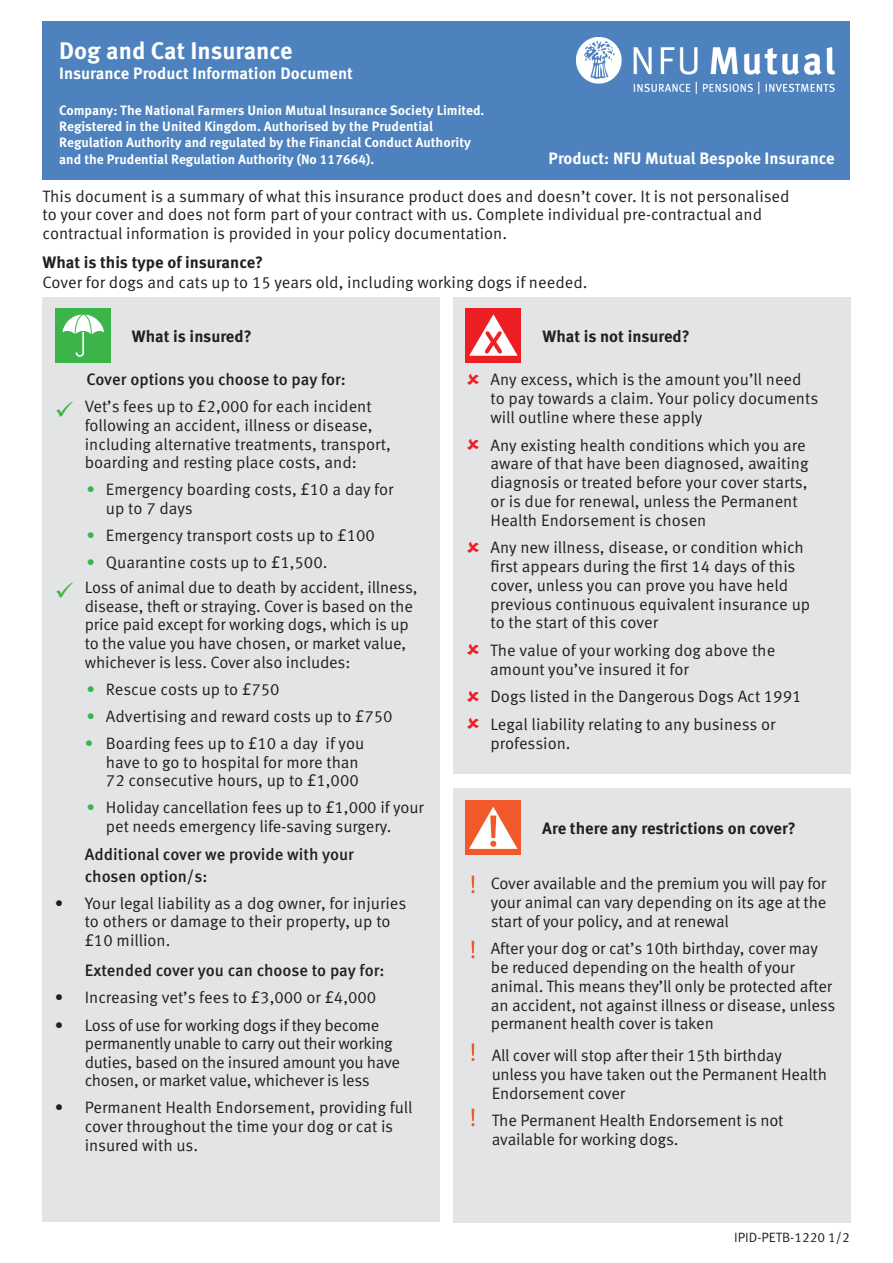
<style>
.page{position:relative;width:893px;height:1263px;background:#fff}
.page>*{position:absolute;margin:0;border:0;box-sizing:border-box;transform-origin:0 0}
.main_heading{font:700 24px "Meta Pro";color:#fff}
.body{font:16.5px/18.6px "Meta Pro";letter-spacing:-.005em;color:#231f20}
.exclamation_bullet{font:16.5px/18.8px "Meta Pro";letter-spacing:-.01em;color:#231f20}
.body-2{font:500 16.5px/21.8px "Meta Pro";color:#231f20}
.main_heading-2{font:700 16.5px "Meta Pro";color:#fff}
.sub_heading{font:700 16.5px "Meta Pro";color:#231f20}
.main_heading-3{font:700 13.5px/16.2px "Meta Pro";color:#fff}
.t1{font:13.5px "Meta Pro";color:#231f20}
.s1{font-weight:700}
.s2{color:#3bb54a}
</style>
<div class="page">
<div style="left:453px;top:788px;width:397px;height:434px;background:#e3e4e6"></div>
<div style="left:43px;top:21px;width:807px;height:159px;background:#4d82be"></div>
<img style="left:576px;top:38px;width:259px;height:55px">
<div style="left:43px;top:298px;width:397px;height:924px;background:#e3e4e6"></div>
<div style="left:55px;top:308px;width:56px;height:54px;background:#3bb54a"></div>
<svg style="left:62px;top:314px;width:43px;height:43px"></svg>
<div style="left:453px;top:298px;width:397px;height:476px;background:#e3e4e6"></div>
<div style="left:466px;top:308px;width:55px;height:54px;background:#ed1f25"></div>
<svg style="left:469px;top:314px;width:49px;height:42px"></svg>
<svg style="left:471px;top:876px;width:4px;height:17px"></svg>
<svg style="left:471px;top:941px;width:4px;height:17px"></svg>
<svg style="left:471px;top:1043px;width:4px;height:18px"></svg>
<svg style="left:471px;top:1109px;width:4px;height:17px"></svg>
<div style="left:465px;top:801px;width:56px;height:54px;background:#f1592a"></div>
<svg style="left:469px;top:807px;width:48px;height:42px"></svg>
<p class="main_heading" style="left:59px;top:36px;width:235px">Dog and Cat Insurance</p>
<p class="main_heading-2" style="left:59px;top:63px;width:295px">Insurance Product Information Document</p>
<p class="main_heading-3" style="left:59px;top:103px;width:427px">Company: The National Farmers Union Mutual Insurance Society Limited.<br>Registered in the United Kingdom. Authorised by the Prudential Regulation Authority and regulated by the Financial Conduct Authority and the Prudential Regulation Authority (No 117664).</p>
<p class="main_heading-2" style="left:549px;top:147px;width:288px">Product: NFU Mutual Bespoke Insurance</p>
<p class="body" style="left:43px;top:187px;width:749px">This document is a summary of what this insurance product does and doesn’t cover. It is not personalised to your cover and does not form part of your contract with us. Complete individual pre-contractual and contractual information is provided in your policy documentation.</p>
<p class="body" style="left:43px;top:253px;width:546px;line-height:19.8px"><span class="s1">What is this type of insurance?<br></span>Cover for dogs and cats up to 15 years old, including working dogs if needed.</p>
<p class="sub_heading" style="left:132px;top:325px;width:121px">What is insured?</p>
<p class="body-2" style="left:86px;top:369px;width:261px">Cover options you choose to pay for:</p>
<p class="body" style="left:85px;top:398px;width:308px;text-indent:-30px"><span class="s2">✓</span> Vet’s fees up to £2,000 for each incident following an accident, illness or disease, including alternative treatments, transport, boarding and resting place costs, and:</p>
<p class="body" style="left:106px;top:481px;width:289px;text-indent:-19px"><span class="s2">•</span> Emergency boarding costs, £10 a day for up to 7 days</p>
<p class="body" style="left:86px;top:527px;width:290px"><span class="s2">•</span> Emergency transport costs up to £100</p>
<p class="body" style="left:86px;top:554px;width:243px"><span class="s2">•</span> Quarantine costs up to £1,500.</p>
<p class="body" style="left:85px;top:579px;width:335px;text-indent:-30px"><span class="s2">✓</span> Loss of animal due to death by accident, illness, disease, theft or straying. Cover is based on the price paid except for working dogs, which is up to the value you have chosen, or market value, whichever is less. Cover also includes:</p>
<p class="body" style="left:86px;top:680px;width:195px"><span class="s2">•</span> Rescue costs up to £750</p>
<p class="body" style="left:86px;top:707px;width:308px"><span class="s2">•</span> Advertising and reward costs up to £750</p>
<p class="body" style="left:106px;top:734px;width:260px;text-indent:-21px"><span class="s2">•</span> Boarding fees up to £10 a day if you have to go to hospital for more than<br>72 consecutive hours, up to £1,000</p>
<p class="body" style="left:106px;top:799px;width:319px;text-indent:-19px"><span class="s2">•</span> Holiday cancellation fees up to £1,000 if your pet needs emergency life-saving surgery.</p>
<p class="body-2" style="left:85px;top:844px;width:270px">Additional cover we provide with your chosen option/s:</p>
<p class="body" style="left:85px;top:894px;width:323px;text-indent:-30px">• Your legal liability as a dog owner, for injuries to others or damage to their property, up to £10 million.</p>
<p class="body-2" style="left:85px;top:960px;width:301px">Extended cover you can choose to pay for:</p>
<p class="body" style="left:55px;top:989px;width:323px">• Increasing vet’s fees to £3,000 or £4,000</p>
<p class="body" style="left:85px;top:1016px;width:317px;text-indent:-30px">• Loss of use for working dogs if they become permanently unable to carry out their working duties, based on the insured amount you have chosen, or market value, whichever is less</p>
<p class="body" style="left:85px;top:1099px;width:329px;text-indent:-30px">• Permanent Health Endorsement, providing full cover throughout the time your dog or cat is insured with us.</p>
<p class="sub_heading" style="left:542px;top:325px;width:149px">What is not insured?</p>
<p class="body" style="left:490px;top:371px;width:329px">Any excess, which is the amount you’ll need to pay towards a claim. Your policy documents will outline where these apply</p>
<p class="body" style="left:490px;top:436px;width:319px">Any existing health conditions which you are aware of that have been diagnosed, awaiting diagnosis or treated before your cover starts, or is due for renewal, unless the Permanent Health Endorsement is chosen</p>
<p class="body" style="left:490px;top:539px;width:321px">Any new illness, disease, or condition which first appears during the first 14 days of this cover, unless you can prove you have held previous continuous equivalent insurance up to the start of this cover</p>
<p class="body" style="left:490px;top:641px;width:287px">The value of your working dog above the amount you’ve insured it for</p>
<p class="body" style="left:490px;top:688px;width:312px">Dogs listed in the Dangerous Dogs Act 1991</p>
<p class="body" style="left:490px;top:715px;width:286px">Legal liability relating to any business or profession.</p>
<p class="sub_heading" style="left:542px;top:818px;width:255px">Are there any restrictions on cover?</p>
<p class="exclamation_bullet" style="left:491px;top:874px;width:337px;text-align:justify">Cover available and the premium you will pay for your animal can vary depending on its age at the start of your policy, and at renewal</p>
<p class="exclamation_bullet" style="left:491px;top:940px;width:346px">After your dog or cat’s 10th birthday, cover may be reduced depending on the health of your animal. This means they’ll only be protected after an accident, not against illness or disease, unless permanent health cover is taken</p>
<p class="exclamation_bullet" style="left:492px;top:1046px;width:337px">All cover will stop after their 15th birthday unless you have taken out the Permanent Health<br>Endorsement cover</p>
<p class="exclamation_bullet" style="left:492px;top:1112px;width:293px">The Permanent Health Endorsement is not available for working dogs.</p>
<p class="t1" style="left:734px;top:1228px;width:117px">IPID-PETB-1220 1/2</p>
</div>
